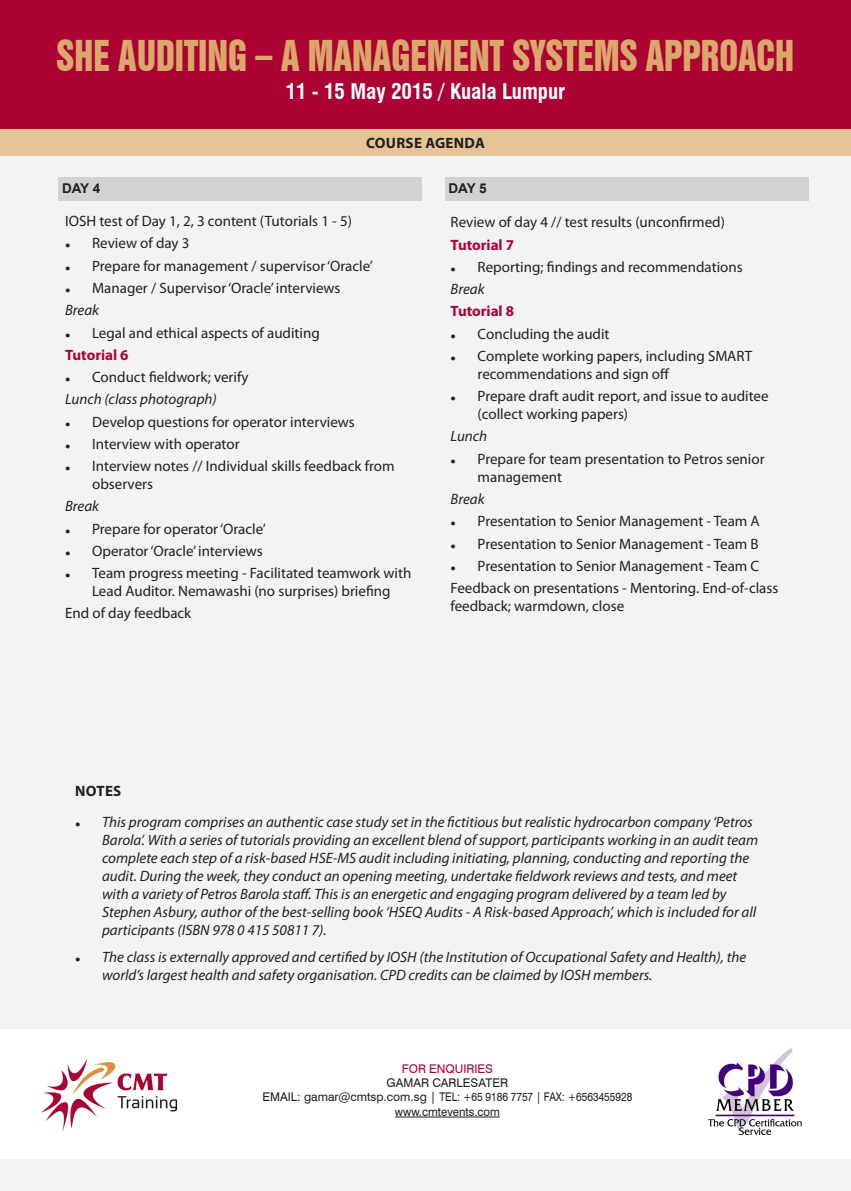
<style>
.page{position:relative;width:851px;height:1191px;background:#fff}
.page>*{position:absolute;margin:0;border:0;box-sizing:border-box;transform-origin:0 0}
.t1{font:39px "Swiss 921 BT Regular A";color:#dba86c;scale:.87 1}
.t2{font:700 condensed 21px "Swiss 721 BT";color:#fff}
.Paragraph_Style_1{font:15px/18px "Myriad Pro";color:#231f20}
.Paragraph_Style_1-2{font:italic 15px/18px "Myriad Pro";color:#231f20}
.Paragraph_Style_1-3{font:700 15px "Myriad Pro";color:#ab0333}
.t3{font:700 15px "Myriad Pro";letter-spacing:.02em;color:#231f20}
.t4{font:700 13.5px "Arial";letter-spacing:-.045em;color:#231f20}
.t5{font:12px/14.4px "Swiss 721 BT";color:#231f20;text-align:center}
.t6{font:12px "Swiss 721 BT";color:#ab0333}
.s1{font-family:"Arial";font-size:9px}
.s2{font-family:"Arial";font-style:normal;font-size:9px}
</style>
<div class="page">
<div style="left:0;top:6px;width:850px;height:1185px;background:#f2f3f4"></div>
<div style="left:444px;top:177px;width:364px;height:23px;background:#d1d2d4"></div>
<div style="left:0;top:0;width:850px;height:132px;background:#ab0333"></div>
<div style="left:0;top:129px;width:850px;height:27px;background:#e7c398"></div>
<div style="left:0;top:1029px;width:850px;height:130px;background:#fff"></div>
<img style="left:41px;top:1059px;width:137px;height:73px">
<img style="left:708px;top:1048px;width:92px;height:86px">
<hr style="left:395px;top:1116px;width:105px;height:1px;background:#231f20">
<div style="left:58px;top:177px;width:364px;height:23px;background:#d1d2d4"></div>
<p class="t1" style="left:57px;top:30px;width:849px">SHE AUDITING – A MANAGEMENT SYSTEMS APPROACH</p>
<p class="t2" style="left:285px;top:79px;width:281px">11 - 15 May 2015 / Kuala Lumpur</p>
<p class="t4" style="left:62px;top:180px;width:40px">DAY 4</p>
<p class="t3" style="left:366px;top:134px;width:120px">COURSE AGENDA</p>
<p class="t4" style="left:448px;top:180px;width:40px">DAY 5</p>
<p class="Paragraph_Style_1" style="left:65px;top:212px;width:288px">IOSH test of Day 1, 2, 3 content (Tutorials 1 - 5)</p>
<p class="Paragraph_Style_1" style="left:65px;top:234px;width:126px"><span class="s1">●</span> Review of day 3</p>
<p class="Paragraph_Style_1" style="left:65px;top:256px;width:309px"><span class="s1">●</span> Prepare for management / supervisor ‘Oracle’</p>
<p class="Paragraph_Style_1" style="left:65px;top:279px;width:277px"><span class="s1">●</span> Manager / Supervisor ‘Oracle’ interviews</p>
<p class="Paragraph_Style_1-2" style="left:65px;top:301px;width:35px">Break</p>
<p class="Paragraph_Style_1" style="left:65px;top:323px;width:256px"><span class="s1">●</span> Legal and ethical aspects of auditing</p>
<p class="Paragraph_Style_1-3" style="left:65px;top:345px;width:65px">Tutorial 6</p>
<p class="Paragraph_Style_1" style="left:65px;top:368px;width:185px"><span class="s1">●</span> Conduct fieldwork; verify</p>
<p class="Paragraph_Style_1-2" style="left:65px;top:390px;width:153px">Lunch (class photograph)</p>
<p class="Paragraph_Style_1" style="left:65px;top:412px;width:291px"><span class="s1">●</span> Develop questions for operator interviews</p>
<p class="Paragraph_Style_1" style="left:65px;top:434px;width:176px"><span class="s1">●</span> Interview with operator</p>
<p class="Paragraph_Style_1" style="left:92px;top:457px;width:304px;text-indent:-27px"><span class="s1">●</span> Interview notes // Individual skills feedback from observers</p>
<p class="Paragraph_Style_1-2" style="left:65px;top:497px;width:35px">Break</p>
<p class="Paragraph_Style_1" style="left:65px;top:519px;width:202px"><span class="s1">●</span> Prepare for operator ‘Oracle’</p>
<p class="Paragraph_Style_1" style="left:65px;top:541px;width:199px"><span class="s1">●</span> Operator ‘Oracle’ interviews</p>
<p class="Paragraph_Style_1" style="left:65px;top:564px;width:348px;text-align:center"><span class="s1">●</span> Team progress meeting - Facilitated teamwork with<br>Lead Auditor. Nemawashi (no surprises) briefing</p>
<p class="Paragraph_Style_1" style="left:65px;top:604px;width:128px">End of day feedback</p>
<p class="Paragraph_Style_1" style="left:450px;top:213px;width:276px">Review of day 4 // test results (unconfirmed)</p>
<p class="Paragraph_Style_1-3" style="left:450px;top:235px;width:65px">Tutorial 7</p>
<p class="Paragraph_Style_1" style="left:450px;top:258px;width:293px"><span class="s1">●</span> Reporting; findings and recommendations</p>
<p class="Paragraph_Style_1-2" style="left:450px;top:280px;width:35px">Break</p>
<p class="Paragraph_Style_1-3" style="left:450px;top:301px;width:65px">Tutorial 8</p>
<p class="Paragraph_Style_1" style="left:450px;top:324px;width:160px"><span class="s1">●</span> Concluding the audit</p>
<p class="Paragraph_Style_1" style="left:477px;top:347px;width:276px;text-indent:-27px"><span class="s1">●</span> Complete working papers, including SMART recommendations and sign off</p>
<p class="Paragraph_Style_1" style="left:477px;top:387px;width:292px;text-indent:-27px"><span class="s1">●</span> Prepare draft audit report, and issue to auditee (collect working papers)</p>
<p class="Paragraph_Style_1-2" style="left:450px;top:427px;width:38px">Lunch</p>
<p class="Paragraph_Style_1" style="left:477px;top:449px;width:288px;text-indent:-27px"><span class="s1">●</span> Prepare for team presentation to Petros senior management</p>
<p class="Paragraph_Style_1-2" style="left:450px;top:490px;width:35px">Break</p>
<p class="Paragraph_Style_1" style="left:450px;top:512px;width:310px"><span class="s1">●</span> Presentation to Senior Management - Team A</p>
<p class="Paragraph_Style_1" style="left:450px;top:534px;width:309px"><span class="s1">●</span> Presentation to Senior Management - Team B</p>
<p class="Paragraph_Style_1" style="left:450px;top:556px;width:310px"><span class="s1">●</span> Presentation to Senior Management - Team C</p>
<p class="Paragraph_Style_1" style="left:450px;top:579px;width:329px">Feedback on presentations - Mentoring. End-of-class feedback; warmdown, close</p>
<p class="t3" style="left:75px;top:780px;width:48px">NOTES</p>
<p class="Paragraph_Style_1-2" style="left:102px;top:813px;width:657px;text-indent:-27px"><span class="s2">●</span> This program comprises an authentic case study set in the fictitious but realistic hydrocarbon company ‘Petros Barola’. With a series of tutorials providing an excellent blend of support, participants working in an audit team complete each step of a risk-based HSE-MS audit including initiating, planning, conducting and reporting the audit. During the week, they conduct an opening meeting, undertake fieldwork reviews and tests, and meet with a variety of Petros Barola staff. This is an energetic and engaging program delivered by a team led by Stephen Asbury, author of the best-selling book ‘HSEQ Audits - A Risk-based Approach’, which is included for all participants (ISBN 978 0 415 50811 7).</p>
<p class="Paragraph_Style_1-2" style="left:102px;top:947px;width:645px;text-indent:-27px"><span class="s2">●</span> The class is externally approved and certified by IOSH (the Institution of Occupational Safety and Health), the world’s largest health and safety organisation. CPD credits can be claimed by IOSH members.</p>
<p class="t6" style="left:401px;top:1061px;width:93px">FOR ENQUIRIES</p>
<p class="t5" style="left:386px;top:1075px;width:123px">GAMAR CARLESATER</p>
<p class="t5" style="left:262px;top:1089px;width:371px">EMAIL: gamar@cmtsp.com.sg | TEL: +65 9186 7757 | FAX: +6563455928 www.cmtevents.com</p>
</div>
